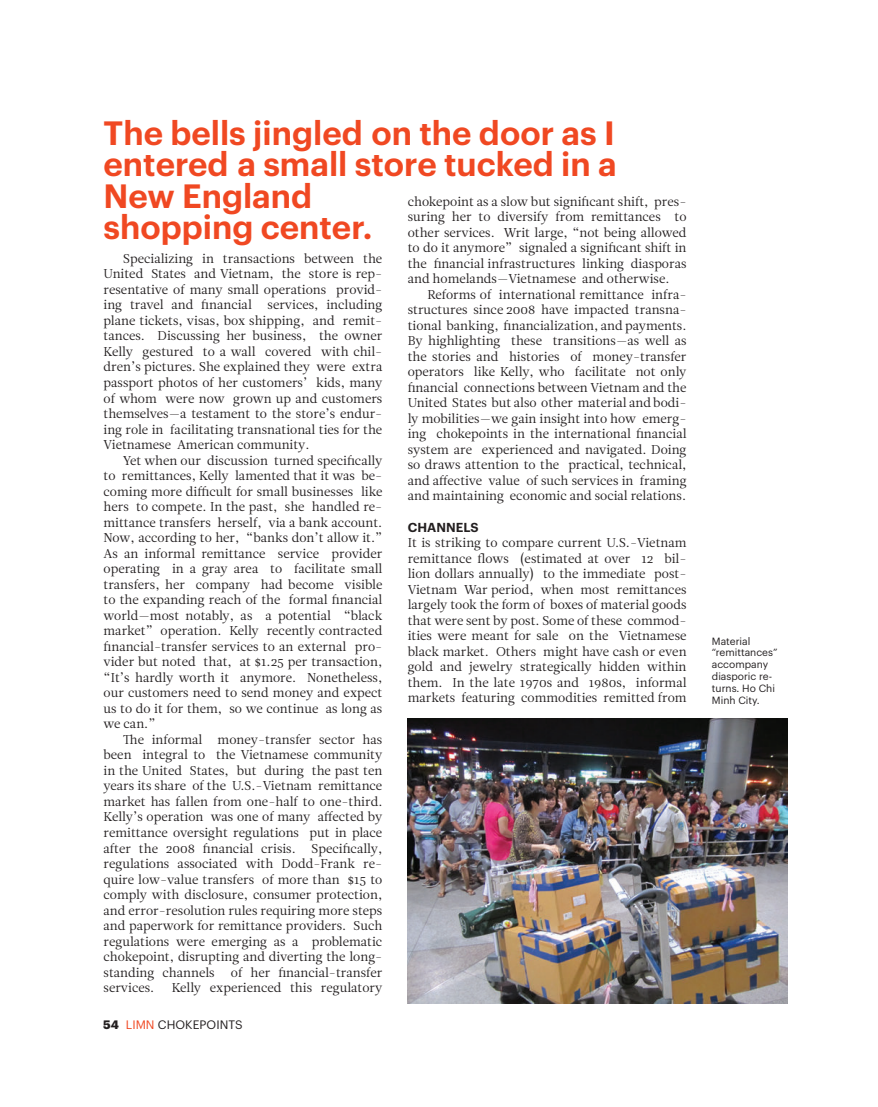
<style>
.page{position:relative;width:878px;height:1107px;background:#fff}
.page>*{position:absolute;margin:0;border:0;box-sizing:border-box;transform-origin:0 0}
.Body_text_NO_INDENT{font:600 33px/31.2px "Graphik";color:#f04822}
.Body_text{font:12.75px/15.5px "Leitura News Roman 1";color:#231f20;text-align:justify}
.Body_text_NO_INDENT-2{font:12.75px/15.5px "Leitura News Roman 1";color:#231f20;text-align:justify}
.Subhead__Graphik{font:600 12.75px "Graphik";letter-spacing:.005em;color:#231f20}
.t1{font:12px "Graphik";letter-spacing:.005em;color:#231f20}
.t2{font:10.2px/12px "Graphik";color:#231f20}
.s1{font-weight:700}
.s2{color:#f04822}
</style>
<div class="page">
<img style="left:408px;top:719px;width:379px;height:285px">
<p class="Body_text_NO_INDENT" style="left:103px;top:115px;width:514px">The bells jingled on the door as I entered a small store tucked in a<br>New England<br>shopping center.</p>
<p class="Body_text" style="left:408px;top:195px;width:280px">chokepoint as a slow but significant shift, pres&shy;suring her to diversify from remittances to other services. Writ large, “not being allowed to do it anymore” signaled a significant shift in the financial infrastructures linking diasporas and homelands—Vietnamese and otherwise.</p>
<p class="Body_text" style="left:408px;top:288px;width:280px;text-indent:20px">Reforms of international remittance infra&shy;structures since 2008 have impacted transna&shy;tional banking, financialization, and payments.<br>By highlighting these transitions—as well as the stories and histories of money-transfer operators like Kelly, who facilitate not only financial connections between Vietnam and the United States but also other material and bodi&shy;ly mobilities—we gain insight into how emerg&shy;ing chokepoints in the international financial system are experienced and navigated. Doing so draws attention to the practical, technical, and affective value of such services in framing and maintaining economic and social relations.</p>
<p class="Subhead__Graphik" style="left:408px;top:517px;width:72px">CHANNELS</p>
<p class="Body_text_NO_INDENT-2" style="left:408px;top:537px;width:280px">It is striking to compare current U.S.-Vietnam remittance flows (estimated at over 12 bil&shy;lion dollars annually) to the immediate post-Vietnam War period, when most remittances largely took the form of boxes of material goods that were sent by post. Some of these commod&shy;ities were meant for sale on the Vietnamese black market. Others might have cash or even gold and jewelry strategically hidden within them. In the late 1970s and 1980s, informal markets featuring commodities remitted from</p>
<p class="Body_text" style="left:103px;top:252px;width:280px;text-indent:20px">Specializing in transactions between the United States and Vietnam, the store is rep&shy;resentative of many small operations provid&shy;ing travel and financial services, including plane tickets, visas, box shipping, and remit&shy;tances. Discussing her business, the owner Kelly gestured to a wall covered with chil&shy;dren’s pictures. She explained they were extra passport photos of her customers’ kids, many of whom were now grown up and customers themselves—a testament to the store’s endur&shy;ing role in facilitating transnational ties for the Vietnamese American community.</p>
<p class="Body_text" style="left:103px;top:454px;width:280px;text-indent:20px">Yet when our discussion turned specifically to remittances, Kelly lamented that it was be&shy;coming more difficult for small businesses like hers to compete. In the past, she handled re&shy;mittance transfers herself, via a bank account.<br>Now, according to her, “banks don’t allow it.” As an informal remittance service provider operating in a gray area to facilitate small transfers, her company had become visible to the expanding reach of the formal financial world—most notably, as a potential “black market” operation. Kelly recently contracted financial-transfer services to an external pro&shy;vider but noted that, at $1.25 per transaction, “It’s hardly worth it anymore. Nonetheless, our customers need to send money and expect us to do it for them, so we continue as long as we can.”</p>
<p class="Body_text" style="left:103px;top:733px;width:280px;text-indent:20px">The informal money-transfer sector has been integral to the Vietnamese community in the United States, but during the past ten years its share of the U.S.-Vietnam remittance market has fallen from one-half to one-third.<br>Kelly’s operation was one of many affected by remittance oversight regulations put in place after the 2008 financial crisis. Specifically, regulations associated with Dodd-Frank re&shy;quire low-value transfers of more than $15 to comply with disclosure, consumer protection, and error-resolution rules requiring more steps and paperwork for remittance providers. Such regulations were emerging as a problematic chokepoint, disrupting and diverting the long&shy;standing channels</p>
<p class="Body_text" style="left:231px;top:966px;width:153px">of her financial-transfer</p>
<p class="Body_text" style="left:103px;top:982px;width:52px">services.</p>
<p class="Body_text" style="left:172px;top:982px;width:212px">Kelly experienced this regulatory</p>
<p class="t1" style="left:103px;top:1015px;width:141px"><span class="s1">54</span> <span class="s2">LIMN</span> CHOKEPOINTS</p>
<p class="t2" style="left:712px;top:634px;width:67px">Material “remittances” accompany diasporic re&shy;turns. Ho Chi<br>Minh City.</p>
</div>
